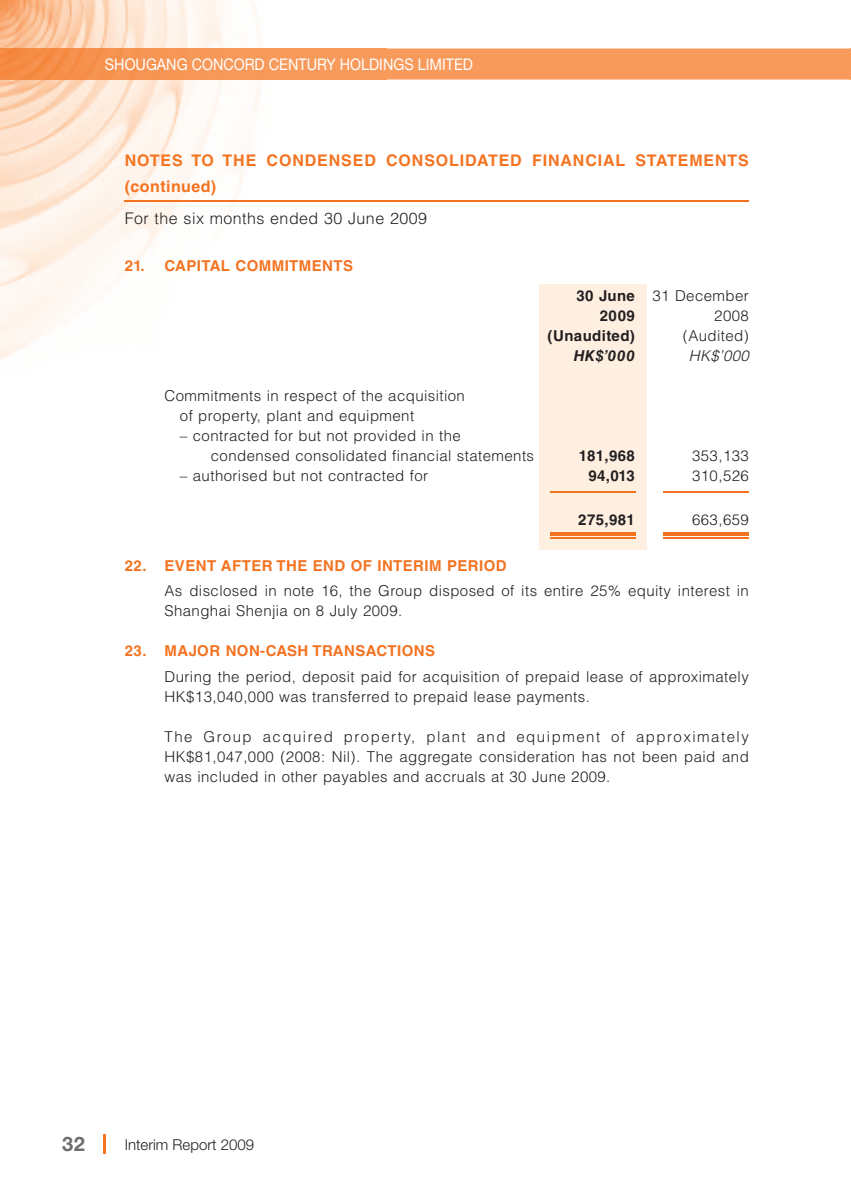
<style>
.page{position:relative;width:851px;height:1191px;background:#fff}
.page>*{position:absolute;margin:0;border:0;box-sizing:border-box;transform-origin:0 0}
.t1{font:700 20px "Helvetica Neue LT Std";color:#6c6d70}
.t2{font:700 16px/26px "Helvetica LT Std";letter-spacing:.055em;color:#f47321}
.t3{font:16px "Helvetica Neue LT Std";color:#fff;scale:.9 1}
.t4{font:300 16px "Helvetica LT Std";letter-spacing:.03em;color:#231f20}
.t5{font:300 15px/20px "Helvetica LT Std";letter-spacing:.03em;color:#231f20}
.t6{font:700 15px "Helvetica LT Std";letter-spacing:.03em;color:#f47321}
.t7{font:700 15px/20px "Helvetica LT Std";letter-spacing:.03em;color:#231f20}
.t8{font:300 15px "Helvetica Neue LT Std";color:#231f20}
.t9{font:italic 700 15px "Helvetica LT Std";color:#231f20}
.t10{font:italic 300 15px "Helvetica LT Std";color:#231f20}
.s1{font-weight:300}
</style>
<div class="page">
<img style="left:0;top:0;width:387px;height:361px">
<div style="left:387px;top:49px;width:463px;height:31px;background:#f89a5b"></div>
<img style="left:0;top:49px;width:387px;height:31px">
<hr style="left:103px;top:1134px;width:2px;height:20px;background:#f47321">
<hr style="left:125px;top:201px;width:623px;height:1px;background:#f47321">
<div style="left:539px;top:284px;width:107px;height:265px;background:#feefe1"></div>
<hr style="left:550px;top:491px;width:85px;height:1px;background:#f47321">
<hr style="left:663px;top:491px;width:85px;height:1px;background:#f47321">
<hr style="left:550px;top:532px;width:85px;height:3px;background:#f47321">
<hr style="left:550px;top:537px;width:85px;height:1px;background:#f47321">
<hr style="left:663px;top:532px;width:85px;height:3px;background:#f47321">
<hr style="left:663px;top:537px;width:85px;height:1px;background:#f47321">
<p class="t3" style="left:105px;top:55px;width:410px">SHOUGANG CONCORD CENTURY HOLDINGS LIMITED</p>
<p class="t2" style="left:125px;top:150px;width:625px">NOTES TO THE CONDENSED CONSOLIDATED FINANCIAL STATEMENTS (continued)</p>
<p class="t4" style="left:125px;top:212px;width:303px">For the six months ended 30 June 2009</p>
<p class="t6" style="left:125px;top:260px;width:230px">21. CAPITAL COMMITMENTS</p>
<p class="t7" style="left:599px;top:287px;width:151px;text-indent:-23px">30 June <span class="s1">31 December<br></span>2009</p>
<p class="t5" style="left:714px;top:307px;width:36px">2008</p>
<p class="t5" style="left:180px;top:387px;width:286px;text-indent:-15px">Commitments in respect of the acquisition of property, plant and equipment</p>
<p class="t5" style="left:211px;top:427px;width:325px;text-indent:-31px">– contracted for but not provided in the condensed consolidated financial statements</p>
<p class="t7" style="left:547px;top:327px;width:89px">(Unaudited)</p>
<p class="t5" style="left:683px;top:327px;width:67px">(Audited)</p>
<p class="t9" style="left:573px;top:347px;width:63px">HK$’000</p>
<p class="t10" style="left:688px;top:350px;width:62px">HK$’000</p>
<p class="t7" style="left:578px;top:447px;width:58px">181,968</p>
<p class="t5" style="left:692px;top:447px;width:58px">353,133</p>
<p class="t5" style="left:180px;top:467px;width:250px">– authorised but not contracted for</p>
<p class="t7" style="left:588px;top:467px;width:48px">94,013</p>
<p class="t5" style="left:692px;top:467px;width:58px">310,526</p>
<p class="t7" style="left:578px;top:511px;width:58px">275,981</p>
<p class="t5" style="left:692px;top:511px;width:58px">663,659</p>
<p class="t6" style="left:125px;top:560px;width:383px">22. EVENT AFTER THE END OF INTERIM PERIOD</p>
<p class="t5" style="left:164px;top:583px;width:585px">As disclosed in note 16, the Group disposed of its entire 25% equity interest in<br>Shanghai Shenjia on 8 July 2009.</p>
<p class="t6" style="left:125px;top:645px;width:312px">23. MAJOR NON-CASH TRANSACTIONS</p>
<p class="t5" style="left:164px;top:668px;width:585px">During the period, deposit paid for acquisition of prepaid lease of approximately<br>HK$13,040,000 was transferred to prepaid lease payments.</p>
<p class="t5" style="left:164px;top:728px;width:585px;text-align:justify">The Group acquired property, plant and equipment of approximately HK$81,047,000 (2008: Nil). The aggregate consideration has not been paid and was included in other payables and accruals at 30 June 2009.</p>
<h1 class="t1" style="left:62px;top:1132px;width:24px">32</h1>
<p class="t8" style="left:125px;top:1135px;width:131px">Interim Report 2009</p>
</div>
